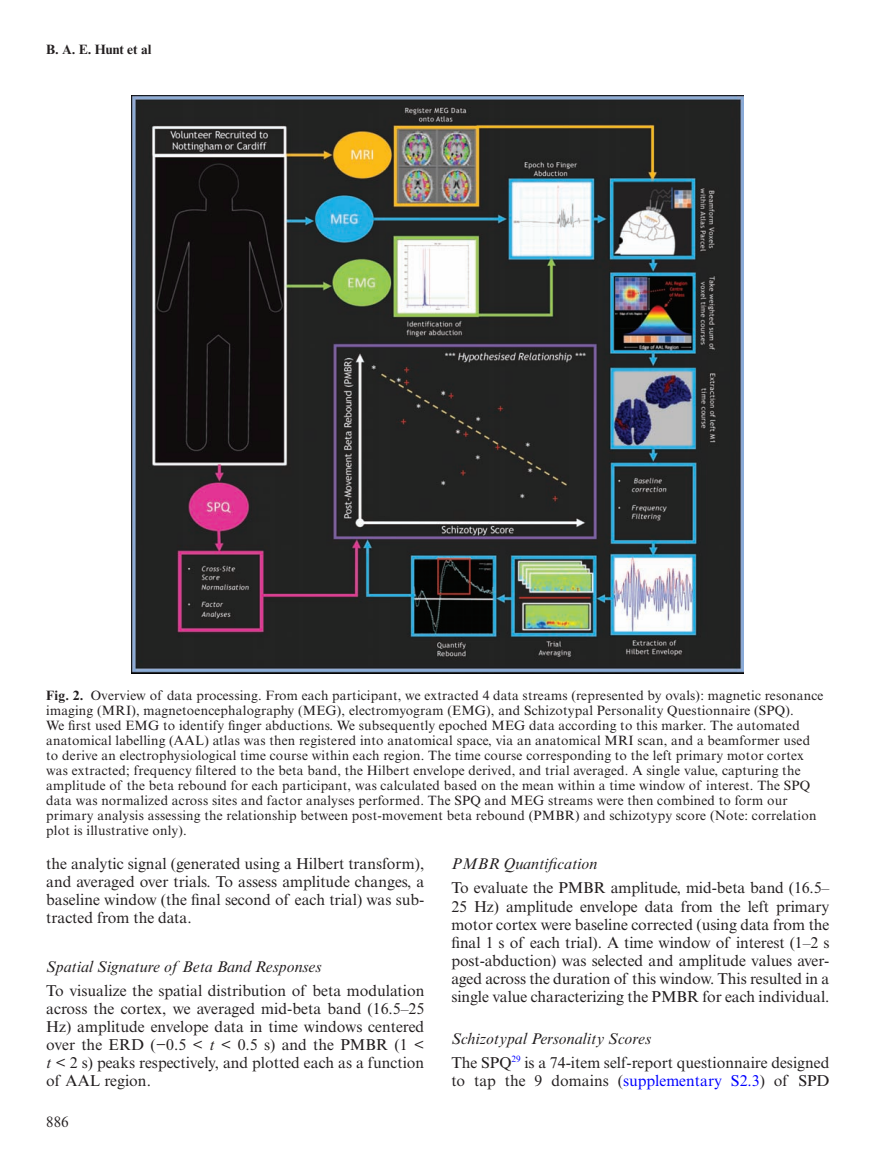
<style>
.page{position:relative;width:891px;height:1175px;background:#fff}
.page>*{position:absolute;margin:0;border:0;box-sizing:border-box;transform-origin:0 0}
.t1{font:15.75px/18px "Times New Roman MT Std";color:#231f20;text-align:justify}
.t2{font:italic 15.75px "Times New Roman MT Std";color:#231f20}
.t3{font:15px "Times New Roman MT Std";color:#231f20}
.t4{font:13.5px/15px "Times New Roman MT Std";letter-spacing:.015em;color:#231f20}
.t5{font:700 13.5px "Times New Roman MT Std";color:#231f20}
.s1{font-weight:700}
.s2{font-style:italic}
.s3{color:#00f}
</style>
<div class="page">
<img style="left:132px;top:95px;width:612px;height:578px">
<p class="t5" style="left:46px;top:41px;width:107px">B. A. E. Hunt et al</p>
<p class="t4" style="left:46px;top:688px;width:778px"><span class="s1">Fig. 2.</span> Overview of data processing. From each participant, we extracted 4 data streams (represented by ovals): magnetic resonance imaging (MRI), magnetoencephalography (MEG), electromyogram (EMG), and Schizotypal Personality Questionnaire (SPQ).<br>We first used EMG to identify finger abductions. We subsequently epoched MEG data according to this marker. The automated anatomical labelling (AAL) atlas was then registered into anatomical space, via an anatomical MRI scan, and a beamformer used to derive an electrophysiological time course within each region. The time course corresponding to the left primary motor cortex was extracted; frequency filtered to the beta band, the Hilbert envelope derived, and trial averaged. A single value, capturing the amplitude of the beta rebound for each participant, was calculated based on the mean within a time window of interest. The SPQ data was normalized across sites and factor analyses performed. The SPQ and MEG streams were then combined to form our primary analysis assessing the relationship between post-movement beta rebound (PMBR) and schizotypy score (Note: correlation plot is illustrative only).</p>
<p class="t1" style="left:46px;top:855px;width:380px">the analytic signal (generated using a Hilbert transform), and averaged over trials. To assess amplitude changes, a baseline window (the final second of each trial) was sub&shy;tracted from the data.</p>
<p class="t2" style="left:46px;top:957px;width:277px">Spatial Signature of Beta Band Responses</p>
<p class="t1" style="left:46px;top:981px;width:380px">To visualize the spatial distribution of beta modulation across the cortex, we averaged mid-beta band (16.5–25<br>Hz) amplitude envelope data in time windows centered over the ERD (−0.5 &lt; <span class="s2">t</span> &lt; 0.5 s) and the PMBR (1 &lt; <span class="s2">t</span> &lt; 2 s) peaks respectively, and plotted each as a function of AAL region.</p>
<p class="t3" style="left:46px;top:1113px;width:24px">886</p>
<p class="t2" style="left:451px;top:855px;width:147px">PMBR Quantification</p>
<p class="t1" style="left:451px;top:879px;width:380px">To evaluate the PMBR amplitude, mid-beta band (16.5– 25 Hz) amplitude envelope data from the left primary motor cortex were baseline corrected (using data from the final 1 s of each trial). A time window of interest (1–2 s post-abduction) was selected and amplitude values aver&shy;aged across the duration of this window. This resulted in a single value characterizing the PMBR for each individual.</p>
<p class="t1" style="left:451px;top:1026px;width:380px;line-height:24px"><span class="s2">Schizotypal Personality Scores<br></span>The SPQ<sup>29</sup> is a 74-item self-report questionnaire designed</p>
<p class="t1" style="left:451px;top:1071px;width:380px">to tap the 9 domains (<span class="s3">supplementary S2.3</span>) of SPD</p>
</div>
